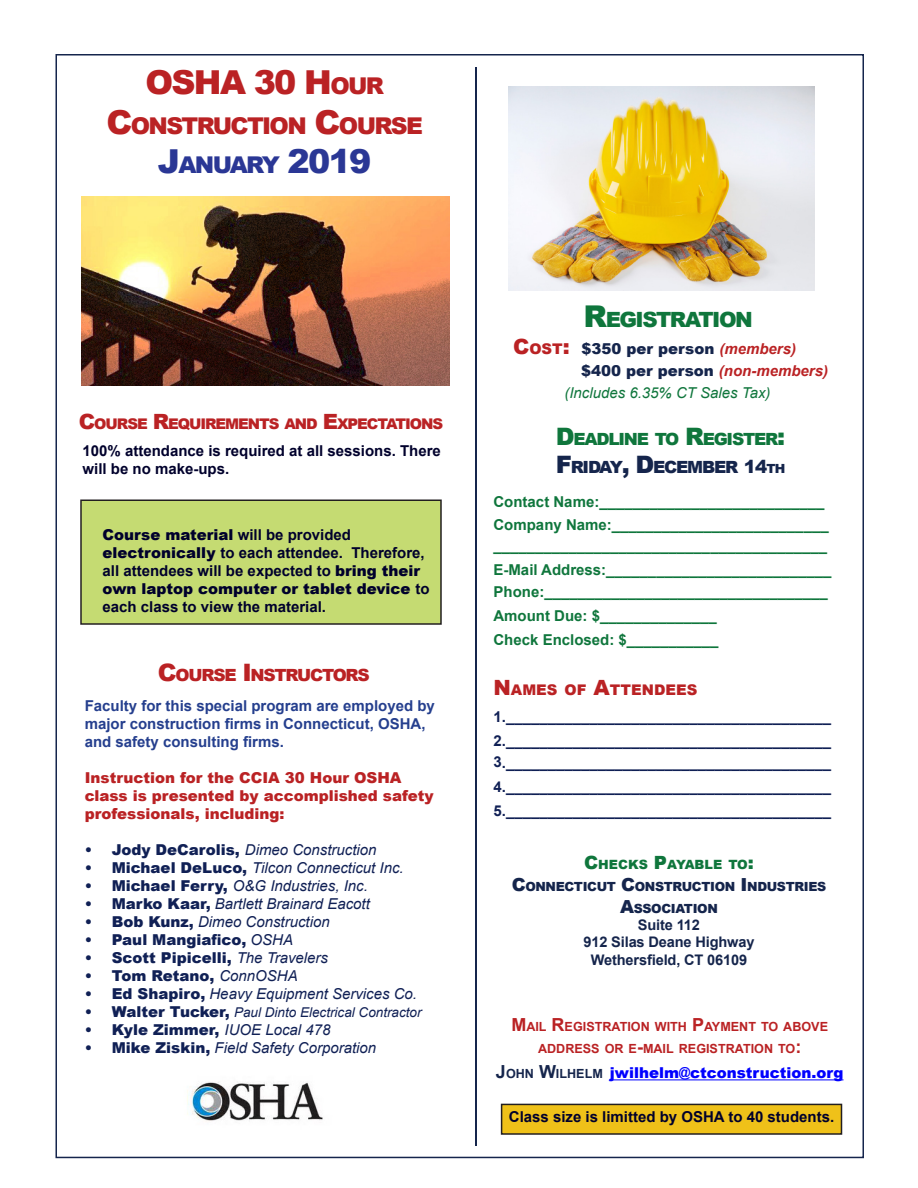
<style>
.page{position:relative;width:918px;height:1188px;background:#fff}
.page>*{position:absolute;margin:0;border:0;box-sizing:border-box;transform-origin:0 0}
.t1{font:900 33px "Arial";letter-spacing:-.05em;color:#ba2224}
.t2{font:900 23.1px "Arial";letter-spacing:-.07em;color:#ba2224}
.t3{font:900 23.1px "Arial";color:#2a3795}
.t4{font:900 21px "Arial";letter-spacing:-.07em;color:#0f763c}
.t5{font:900 16.8px "Arial";letter-spacing:-.07em;color:#0f763c}
.t6{font:900 16.8px "Arial";letter-spacing:-.07em;color:#15254c}
.t7{font:900 16.8px "Arial";letter-spacing:-.07em;color:#ba2224}
.t8{font:700 15px/22.5px "Arial";color:#0f763c}
.t9{font:700 15px/18px "Arial";color:#00002c}
.t10{font:italic 15px "Arial";color:#102055}
.t11{font:700 15px "Arial";color:#102055}
.t12{font:700 15px/18px "Arial";color:#253f8e}
.t13{font:900 15px/18px "Arial";color:#ba2224}
.t14{font:900 15px "Arial";color:#102055}
.t15{font:900 15px "Arial";color:#15254c}
.t16{font:900 15px "Arial";color:#00f}
.t17{font:900 15px "Arial";color:#00002c}
.t18{font:italic 15px "Arial";color:#0f763c}
.t19{font:900 14.7px "Arial";letter-spacing:-.07em;color:#ba2224}
.t20{font:900 14.7px "Arial";color:#ba2224}
.t21{font:700 14.55px "Arial";letter-spacing:-.01em;color:#15254c}
.t22{font:italic 13.5px "Arial";color:#102055}
.t23{font:900 12.75px "Arial";color:#0f763c}
.t24{font:700 12.6px "Arial";color:#ba2224}
.t25{font:900 12.6px "Arial";letter-spacing:-.03em;color:#15254c}
.s1{font-size:23.1px}
.s2{font-size:33px}
.s3{font-size:21px}
.s4{font-weight:700}
.s5{font-weight:900}
.s6{font-size:24px}
.s7{font-weight:900;font-style:normal}
.s8{font-weight:400;font-style:italic}
.s9{font-weight:900;font-style:normal;font-size:15px}
.s10{font-size:30px}
.s11{font-size:21px;color:#ba2224}
.s12{font-size:14.7px;color:#ba2224}
.s13{font-weight:700;font-style:italic;color:#ba2224}
.s14{font-size:18px}
.s15{font-size:12.6px}
.s16{font-size:18.15px}
.s17{font-weight:700;font-size:18px;color:#15254c}
.s18{font-weight:700;font-size:12.6px;color:#15254c}
</style>
<div class="page">
<div style="left:81px;top:500px;width:360px;height:124px;background:#c5db72"></div>
<div style="left:80px;top:500px;width:362px;height:125px;border:2px solid #231f20"></div>
<img style="left:187px;top:1082px;width:136px;height:39px">
<img style="left:508px;top:87px;width:307px;height:203px">
<hr style="left:610px;top:1079px;width:234px;height:1px;background:#00f">
<img style="left:81px;top:196px;width:369px;height:190px">
<hr style="left:476px;top:68px;width:1px;height:1078px;background:#15254c">
<div style="left:502px;top:1104px;width:340px;height:30px;background:#efc119"></div>
<div style="left:501px;top:1104px;width:341px;height:31px;border:2px solid #231f20"></div>
<p class="t1" style="left:145px;top:58px;width:240px">OSHA 30 H<span class="s1">OUR</span></p>
<p class="t2" style="left:107px;top:109px;width:318px"><span class="s2">C</span>ONSTRUCTION <span class="s2">C</span>OURSE</p>
<p class="t3" style="left:158px;top:148px;width:215px"><span class="s2">J</span>ANUARY <span class="s2">2019</span></p>
<p class="t19" style="left:79px;top:413px;width:365px"><span class="s3">C</span>OURSE <span class="s3">R</span>EQUIREMENTS AND <span class="s3">E</span>XPECTATIONS</p>
<p class="t9" style="left:82px;top:443px;width:360px">100% attendance is required at all sessions. There will be no make-ups.</p>
<p class="t17" style="left:103px;top:524px;width:250px">Course material <span class="s4">will be provided</span></p>
<p class="t9" style="left:103px;top:544px;width:329px"><span class="s5">electronically</span> to each attendee. Therefore, all attendees will be expected to <span class="s5">bring their own laptop computer or tablet device</span> to each class to view the material.</p>
<p class="t7" style="left:158px;top:663px;width:212px"><span class="s6">C</span>OURSE <span class="s6">I</span> NSTRUCTORS</p>
<p class="t12" style="left:85px;top:698px;width:352px">Faculty for this special program are employed by major construction firms in Connecticut, OSHA, and safety consulting firms.</p>
<p class="t13" style="left:85px;top:769px;width:350px">Instruction for the CCIA 30 Hour OSHA class is presented by accomplished safety professionals, including:</p>
<p class="t10" style="left:85px;top:840px;width:293px"><span class="s7">• Jody DeCarolis,</span> Dimeo Construction</p>
<p class="t10" style="left:85px;top:858px;width:321px"><span class="s7">• Michael DeLuco,</span> Tilcon Connecticut Inc.</p>
<p class="t10" style="left:85px;top:876px;width:285px"><span class="s7">• Michael Ferry,</span> O&amp;G Industries, Inc.</p>
<p class="t10" style="left:85px;top:894px;width:287px"><span class="s7">• Marko Kaar,</span> Bartlett Brainard Eacott</p>
<p class="t10" style="left:85px;top:912px;width:247px"><span class="s7">• Bob Kunz,</span> Dimeo Construction</p>
<p class="t14" style="left:85px;top:929px;width:210px">• Paul Mangiafico, <span class="s8">OSHA</span></p>
<p class="t14" style="left:85px;top:947px;width:245px">• Scott Pipicelli, <span class="s8">The Travelers</span></p>
<p class="t14" style="left:85px;top:965px;width:215px">• Tom Retano, <span class="s8">ConnOSHA</span></p>
<p class="t10" style="left:85px;top:984px;width:334px"><span class="s7">• Ed Shapiro,</span> Heavy Equipment Services Co.</p>
<p class="t22" style="left:85px;top:1004px;width:338px"><span class="s9">• Walter Tucker,</span> Paul Dinto Electrical Contractor</p>
<p class="t14" style="left:85px;top:1019px;width:247px">• Kyle Zimmer, <span class="s8">IUOE Local 478</span></p>
<p class="t10" style="left:85px;top:1038px;width:293px"><span class="s7">• Mike Ziskin,</span> Field Safety Corporation</p>
<p class="t4" style="left:584px;top:305px;width:171px"><span class="s10">R</span>EGISTRATION</p>
<p class="t15" style="left:513px;top:338px;width:285px"><span class="s11">C</span><span class="s12">OST</span><span class="s11">:</span> $350 per person <span class="s13">(members)</span></p>
<p class="t15" style="left:581px;top:360px;width:249px">$400 per person <span class="s13">(non-members)</span></p>
<p class="t18" style="left:564px;top:383px;width:208px">(Includes 6.35% CT Sales Tax)</p>
<p class="t5" style="left:556px;top:426px;width:231px"><span class="s6">D</span>EADLINE TO <span class="s6">R</span>EGISTER<span class="s6">:</span></p>
<p class="t6" style="left:556px;top:455px;width:229px"><span class="s6">F</span>RIDAY<span class="s6">, D</span>ECEMBER <span class="s14">14</span><span class="s15">TH</span></p>
<p class="t8" style="left:494px;top:491px;width:337px">Contact Name:___________________________<br>Company Name:__________________________</p>
<p class="t8" style="left:494px;top:535px;width:335px">________________________________________</p>
<p class="t8" style="left:494px;top:559px;width:339px">E-Mail Address:___________________________</p>
<p class="t8" style="left:494px;top:581px;width:336px">Phone:__________________________________</p>
<p class="t8" style="left:494px;top:605px;width:225px">Amount Due: $______________</p>
<p class="t8" style="left:494px;top:629px;width:227px">Check Enclosed: $___________</p>
<p class="t20" style="left:494px;top:679px;width:204px"><span class="s3">N</span>AMES OF <span class="s3">A</span>TTENDEES</p>
<p class="t11" style="left:494px;top:707px;width:339px">1._______________________________________</p>
<p class="t11" style="left:494px;top:731px;width:339px">2._______________________________________</p>
<p class="t11" style="left:494px;top:753px;width:339px">3._______________________________________</p>
<p class="t11" style="left:494px;top:777px;width:339px">4._______________________________________</p>
<p class="t11" style="left:494px;top:801px;width:339px">5._______________________________________</p>
<p class="t23" style="left:584px;top:855px;width:171px"><span class="s16">C</span>HECKS <span class="s16">P</span>AYABLE TO<span class="s16">:</span></p>
<p class="t25" style="left:512px;top:877px;width:315px"><span class="s14">C</span>ONNECTICUT <span class="s14">C</span>ONSTRUCTION <span class="s14">I</span> NDUSTRIES</p>
<p class="t25" style="left:620px;top:899px;width:24px"><span class="s14">A</span>SSOC</p>
<p class="t25" style="left:671px;top:899px;width:49px">IATION</p>
<p class="t21" style="left:638px;top:915px;width:64px">Suite 112</p>
<p class="t21" style="left:583px;top:933px;width:173px">912 Silas Deane Highway</p>
<p class="t21" style="left:591px;top:950px;width:158px">Wethersfield, CT 06109</p>
<p class="t24" style="left:511px;top:1018px;width:318px"><span class="s14">M</span>AIL <span class="s14">R</span>EGISTRATION WITH <span class="s14">P</span>AYMENT TO ABOVE</p>
<p class="t24" style="left:538px;top:1040px;width:265px">ADDRESS OR E<span class="s14">-</span>MAIL REGISTRATION TO<span class="s14">:</span></p>
<p class="t16" style="left:496px;top:1062px;width:349px"><span class="s17">J</span><span class="s18">OHN</span> <span class="s17">W</span><span class="s18">ILHELM</span> jwilhelm@ctconstruction.org</p>
<p class="t9" style="left:509px;top:1108px;width:327px">Class size is limitted by OSHA to 40 students.</p>
</div>
